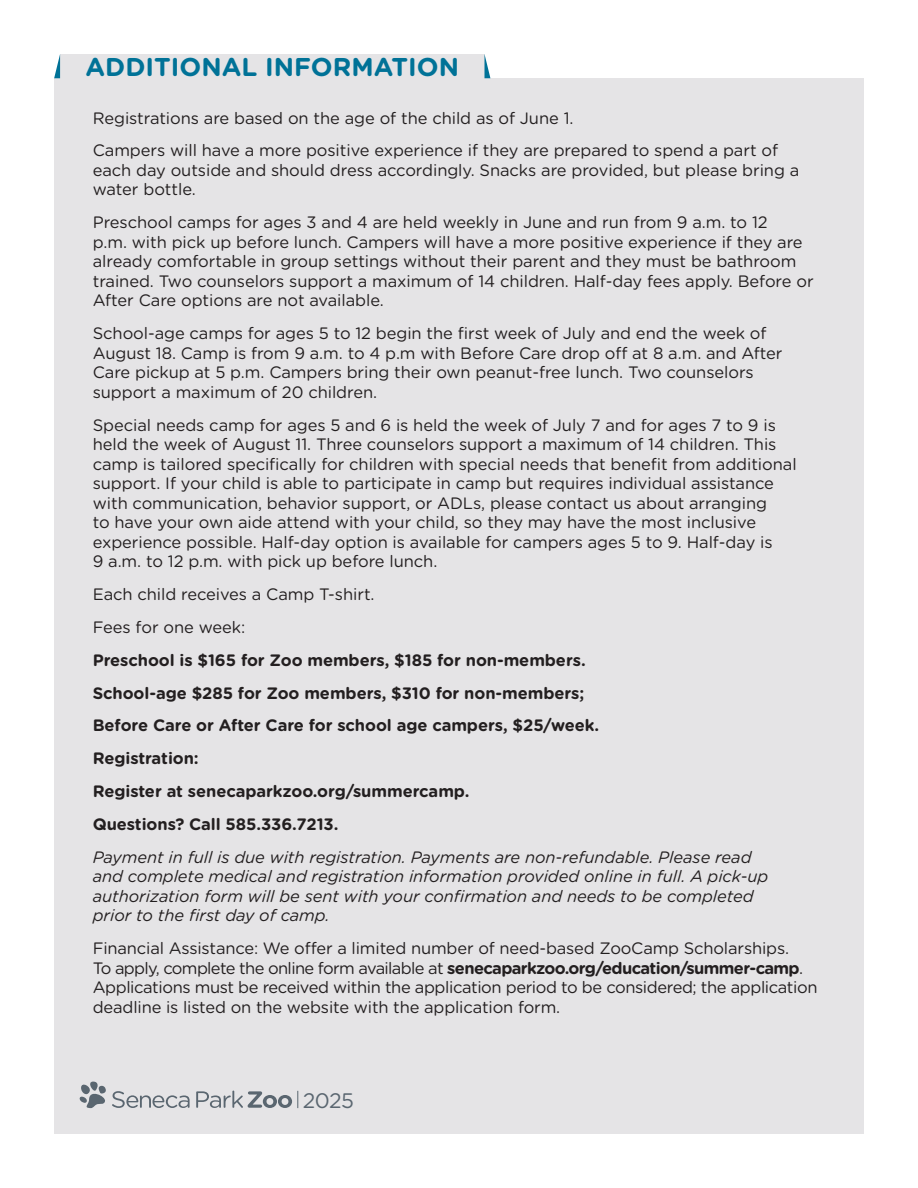
<style>
.page{position:relative;width:918px;height:1188px;background:#fff}
.page>*{position:absolute;margin:0;border:0;box-sizing:border-box;transform-origin:0 0}
.t1{font:700 25.8px "Gotham Rounded";color:#007297}
.t2{font:21px "Gotham Rounded";color:#5a6670}
.t3{font:16.5px/19.5px "Gotham Rounded";letter-spacing:-.005em;color:#231f20}
.t4{font:16.5px/19.5px "Gotham Rounded";letter-spacing:-.025em;color:#231f20}
.t5{font:italic 16.5px/19.5px "Gotham Rounded";letter-spacing:-.005em;color:#231f20}
.t6{font:700 16.5px "Gotham Rounded";letter-spacing:-.005em;color:#231f20}
.s1{font-weight:700}
</style>
<div class="page">
<div style="left:54px;top:78px;width:810px;height:1056px;background:#e5e4e6"></div>
<div style="left:60px;top:54px;width:424px;height:24px;background:#e5e4e6"></div>
<svg style="left:54px;top:54px;width:6px;height:24px"></svg>
<svg style="left:484px;top:54px;width:6px;height:24px"></svg>
<svg style="left:80px;top:1081px;width:26px;height:27px"></svg>
<svg style="left:112px;top:1091px;width:78px;height:17px"></svg>
<svg style="left:196px;top:1091px;width:96px;height:17px"></svg>
<svg style="left:298px;top:1091px;width:1px;height:17px"></svg>
<p class="t1" style="left:86px;top:48px;width:375px">ADDITIONAL INFORMATION</p>
<p class="t3" style="left:93px;top:107px;width:482px">Registrations are based on the age of the child as of June 1.</p>
<p class="t3" style="left:93px;top:140px;width:708px">Campers will have a more positive experience if they are prepared to spend a part of each day outside and should dress accordingly. Snacks are provided, but please bring a water bottle.</p>
<p class="t3" style="left:93px;top:212px;width:722px">Preschool camps for ages 3 and 4 are held weekly in June and run from 9 a.m. to 12<br>p.m. with pick up before lunch. Campers will have a more positive experience if they are already comfortable in group settings without their parent and they must be bathroom trained. Two counselors support a maximum of 14 children. Half-day fees apply. Before or After Care options are not available.</p>
<p class="t3" style="left:93px;top:323px;width:691px">School-age camps for ages 5 to 12 begin the first week of July and end the week of August 18. Camp is from 9 a.m. to 4 p.m with Before Care drop off at 8 a.m. and After Care pickup at 5 p.m. Campers bring their own peanut-free lunch. Two counselors support a maximum of 20 children.</p>
<p class="t3" style="left:93px;top:414px;width:705px">Special needs camp for ages 5 and 6 is held the week of July 7 and for ages 7 to 9 is held the week of August 11. Three counselors support a maximum of 14 children. This camp is tailored specifically for children with special needs that benefit from additional support. If your child is able to participate in camp but requires individual assistance with communication, behavior support, or ADLs, please contact us about arranging<br>to have your own aide attend with your child, so they may have the most inclusive experience possible. Half-day option is available for campers ages 5 to 9. Half-day is<br>9 a.m. to 12 p.m. with pick up before lunch.</p>
<p class="t3" style="left:93px;top:584px;width:283px">Each child receives a Camp T-shirt.</p>
<p class="t3" style="left:93px;top:616px;width:154px">Fees for one week:</p>
<p class="t6" style="left:93px;top:648px;width:494px">Preschool is $165 for Zoo members, $185 for non-members.</p>
<p class="t6" style="left:93px;top:681px;width:493px">School-age $285 for Zoo members, $310 for non-members;</p>
<p class="t6" style="left:93px;top:713px;width:508px">Before Care or After Care for school age campers, $25/week.</p>
<p class="t6" style="left:93px;top:746px;width:108px">Registration:</p>
<p class="t6" style="left:93px;top:779px;width:378px">Register at senecaparkzoo.org/summercamp.</p>
<p class="t6" style="left:93px;top:812px;width:247px">Questions? Call 585.336.7213.</p>
<p class="t5" style="left:93px;top:847px;width:677px">Payment in full is due with registration. Payments are non-refundable. Please read and complete medical and registration information provided online in full. A pick-up authorization form will be sent with your confirmation and needs to be completed prior to the first day of camp.</p>
<p class="t4" style="left:93px;top:938px;width:726px">Financial Assistance: We offer a limited number of need-based ZooCamp Scholarships.<br>To apply, complete the online form available at <span class="s1">senecaparkzoo.org/education/summer-camp</span>.<br>Applications must be received within the application period to be considered; the application deadline is listed on the website with the application form.</p>
<p class="t2" style="left:303px;top:1086px;width:53px">2025</p>
</div>
